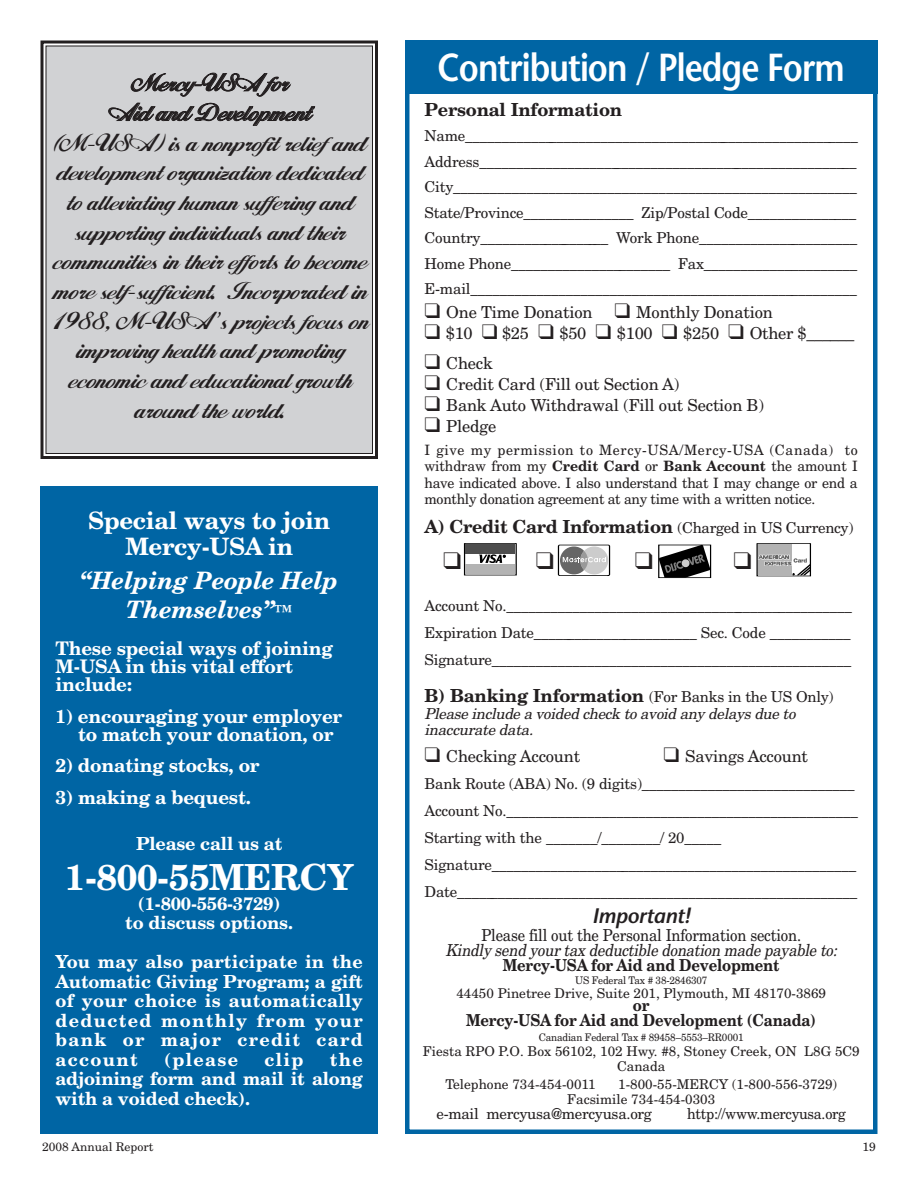
<style>
.page{position:relative;width:918px;height:1188px;background:#fff}
.page>*{position:absolute;margin:0;border:0;box-sizing:border-box;transform-origin:0 0}
.t1{font:600 39px "Stone Sans";letter-spacing:-.03em;color:#fff;scale:.85 1}
.t2{font:700 36px "New Century Schlbk";letter-spacing:-.01em;color:#fff}
.t3{font:24.75px/29.7px "Alison";color:#231f20;text-align:center}
.t4{font:italic 700 24px/28.5px "New Century Schlbk";letter-spacing:-.01em;color:#fff;text-align:center}
.t5{font:700 24px/25.5px "New Century Schlbk";letter-spacing:-.01em;color:#fff;text-align:center}
.t6{font:italic 600 21px "Stone Sans";letter-spacing:-.01em;color:#231f20}
.t7{font:700 18.75px/18px "New Century Schlbk";letter-spacing:-.01em;color:#fff}
.t8{font:700 18px/19.5px "New Century Schlbk";letter-spacing:-.01em;color:#fff;text-align:justify}
.t9{font:700 18px "New Century Schlbk";letter-spacing:-.015em;color:#231f20}
.t10{font:16.5px "New Century Schlbk";letter-spacing:-.01em;color:#231f20}
.t11{font:700 16.5px/15px "New Century Schlbk";letter-spacing:-.01em;color:#231f20;text-align:center;scale:.9 1}
.t12{font:italic 16.5px "New Century Schlbk";color:#231f20;scale:.9 1}
.t13{font:16.5px "New Century Schlbk";letter-spacing:-.01em;color:#231f20;scale:.9 1}
.t14{font:15px/25.5px "New Century Schlbk";letter-spacing:-.01em;color:#231f20;text-align:justify}
.t15{font:italic 15px/16.5px "New Century Schlbk";color:#231f20}
.t16{font:15px "New Century Schlbk";letter-spacing:-.01em;color:#231f20;scale:.95 1}
.t17{font:14.25px/16.5px "New Century Schlbk";letter-spacing:-.02em;color:#231f20;text-align:justify}
.t18{font:13.5px/15px "New Century Schlbk";color:#231f20;text-align:center}
.t19{font:12px "New Century Schlbk";color:#231f20}
.t20{font:10.5px "New Century Schlbk";letter-spacing:-.015em;color:#231f20;scale:.95 1}
.s1{font-family:"Monotype Corsiva"}
.s2{font-style:normal;font-size:18px}
.s3{font-weight:700}
.s4{font-weight:400;font-size:15px}
.s5{font-weight:700;font-style:normal;font-size:18px}
.s6{font-style:normal}
</style>
<div class="page">
<div style="left:46px;top:46px;width:326px;height:407px;background:#d1d2d4"></div>
<div style="left:40px;top:40px;width:338px;height:419px;border:3px solid #231f20"></div>
<div style="left:46px;top:46px;width:327px;height:408px;border:1px solid #231f20"></div>
<div style="left:40px;top:486px;width:338px;height:648px;background:#0065a4"></div>
<div style="left:405px;top:41px;width:473px;height:1093px;border:4px solid #0065a4"></div>
<div style="left:405px;top:40px;width:473px;height:54px;background:#0065a4"></div>
<div style="left:464px;top:543px;width:53px;height:32px;border:1px solid #000"></div>
<div style="left:466px;top:545px;width:49px;height:9px;background:#4d4d4d"></div>
<div style="left:466px;top:565px;width:49px;height:9px;background:#b3b3b3"></div>
<svg style="left:479px;top:554px;width:27px;height:9px"></svg>
<div style="left:758px;top:544px;width:34px;height:31px;background:#b3b3b3"></div>
<svg style="left:758px;top:555px;width:52px;height:20px"></svg>
<div style="left:659px;top:545px;width:52px;height:33px;border:1px solid #000"></div>
<svg style="left:659px;top:545px;width:51px;height:33px"></svg>
<svg style="left:557px;top:544px;width:54px;height:32px"></svg>
<p class="t3" style="left:51px;top:70px;width:318px">Mercy-USA for<br>Aid and Development<br>(M-USA) is a nonprofit reliefand development organization dedicated to alleviating human suffering and supporting individuals and their communities in their efforts to become more self-sufficient. Incorporated in<br>1988, M-USA<span class="s1">’</span>s projects focus on improving health and promoting economic and educational growth around the world.</p>
<h3 class="t5" style="left:88px;top:510px;width:244px">Special ways to join<br>Mercy-USA in</h3>
<h3 class="t4" style="left:80px;top:569px;width:260px">“Helping People Help<br>Themselves”<span class="s2">™</span></h3>
<p class="t7" style="left:56px;top:642px;width:279px">These special ways of joining<br>M-USA in this vital effort include:</p>
<p class="t7" style="left:78px;top:709px;width:266px;text-indent:-22px">1) encouraging your employer to match your donation, or</p>
<p class="t7" style="left:56px;top:759px;width:206px">2) donating stocks, or</p>
<p class="t7" style="left:56px;top:790px;width:197px">3) making a bequest.</p>
<p class="t8" style="left:136px;top:835px;width:148px">Please call us at</p>
<h2 class="t2" style="left:65px;top:864px;width:290px">1-800-55MERCY</h2>
<p class="t8" style="left:125px;top:895px;width:169px;text-align:center">(1-800-556-3729)<br>to discuss options.</p>
<p class="t8" style="left:56px;top:954px;width:309px">You may also participate in the Automatic Giving Program; a gift of your choice is automatically deducted monthly from your bank or major credit card account</p>
<p class="t8" style="left:56px;top:1051px;width:309px;text-indent:274px">the adjoining form and mail it along with a voided check).</p>
<p class="t8" style="left:164px;top:1051px;width:75px">(please</p>
<p class="t8" style="left:264px;top:1051px;width:41px">clip</p>
<h1 class="t1" style="left:438px;top:52px;width:480px">Contribution / Pledge Form</h1>
<p class="t9" style="left:424px;top:103px;width:199px">Personal Information</p>
<p class="t14" style="left:424px;top:124px;width:435px">Name_______________________________________________________ Address_____________________________________________________ City_______________________________________________________ State/Province_______________ Zip/Postal Code_______________ Country___________________ Work Phone______________________ Home Phone______________________ Fax_____________________ E-mail_____________________________________________________</p>
<p class="t10" style="left:424px;top:306px;width:350px">❑ One Time Donation ❑ Monthly Donation</p>
<p class="t10" style="left:424px;top:327px;width:431px">❑ $10 ❑ $25 ❑ $50 ❑ $100 ❑ $250 ❑ Other $______</p>
<p class="t10" style="left:424px;top:357px;width:70px">❑ Check</p>
<p class="t10" style="left:424px;top:378px;width:256px">❑ Credit Card (Fill out Section A)</p>
<p class="t10" style="left:424px;top:399px;width:341px">❑ Bank Auto Withdrawal (Fill out Section B)</p>
<p class="t10" style="left:424px;top:420px;width:73px">❑ Pledge</p>
<p class="t17" style="left:424px;top:443px;width:435px">I give my permission to Mercy-USA/Mercy-USA (Canada) to withdraw from my <span class="s3">Credit Card</span> or <span class="s3">Bank Account</span> the amount I have indicated above. I also understand that I may change or end a monthly donation agreement at any time with a written notice.</p>
<p class="t9" style="left:424px;top:520px;width:430px">A) Credit Card Information <span class="s4">(Charged in US Currency)</span></p>
<p class="t14" style="left:424px;top:593px;width:429px;line-height:27px">Account No._______________________________________________ Expiration Date_______________________ Sec. Code ___________ Signature_________________________________________________</p>
<p class="t15" style="left:424px;top:690px;width:411px"><span class="s5">B) Banking Information</span> <span class="s6">(For Banks in the US Only)<br></span>Please include a voided check to avoid any delays due to inaccurate data.</p>
<p class="t10" style="left:424px;top:750px;width:157px">❑ Checking Account</p>
<p class="t10" style="left:664px;top:750px;width:146px">❑ Savings Account</p>
<p class="t14" style="left:424px;top:772px;width:435px;line-height:27px;text-align:left">Bank Route (ABA) No. (9 digits)_____________________________ Account No.________________________________________________ Starting with the _______/________/ 20_____ Signature__________________________________________________ Date_______________________________________________________</p>
<h3 class="t6" style="left:592px;top:907px;width:100px">Important!</h3>
<p class="t13" style="left:481px;top:929px;width:357px">Please fill out the Personal Information section.</p>
<p class="t12" style="left:446px;top:944px;width:440px">Kindly send your tax deductible donation made pay able to:</p>
<p class="t11" style="left:503px;top:959px;width:309px">Mercy-USA for Aid and Development</p>
<p class="t20" style="left:575px;top:977px;width:141px">US Federal Tax # 38-2846307</p>
<p class="t18" style="left:456px;top:987px;width:371px">44450 Pinetree Drive, Suite 201, Plymouth, MI 48170-3869</p>
<p class="t11" style="left:466px;top:999px;width:390px">or<br>Mercy-USA for Aid and Development (Canada)</p>
<p class="t20" style="left:539px;top:1034px;width:217px">Canadian Federal Tax # 89458–5553–RR0001</p>
<p class="t18" style="left:423px;top:1045px;width:438px">Fiesta RPO P.O. Box 56102, 102 Hwy. #8, Stoney Creek, ON L8G 5C9<br>Canada</p>
<p class="t18" style="left:445px;top:1078px;width:152px">Telephone 734-454-0011</p>
<p class="t18" style="left:567px;top:1078px;width:271px;text-align:left;text-indent:51px">1-800-55-MERCY (1-800-556-3729)<br>Facsimile 734-454-0303</p>
<p class="t14" style="left:436px;top:1102px;width:217px">e-mail mercyusa@mercyusa.org</p>
<p class="t16" style="left:687px;top:1108px;width:169px">http://www.mercyusa.org</p>
<p class="t19" style="left:42px;top:1142px;width:113px">2008 Annual Report</p>
<p class="t19" style="left:863px;top:1142px;width:15px">19</p>
</div>
